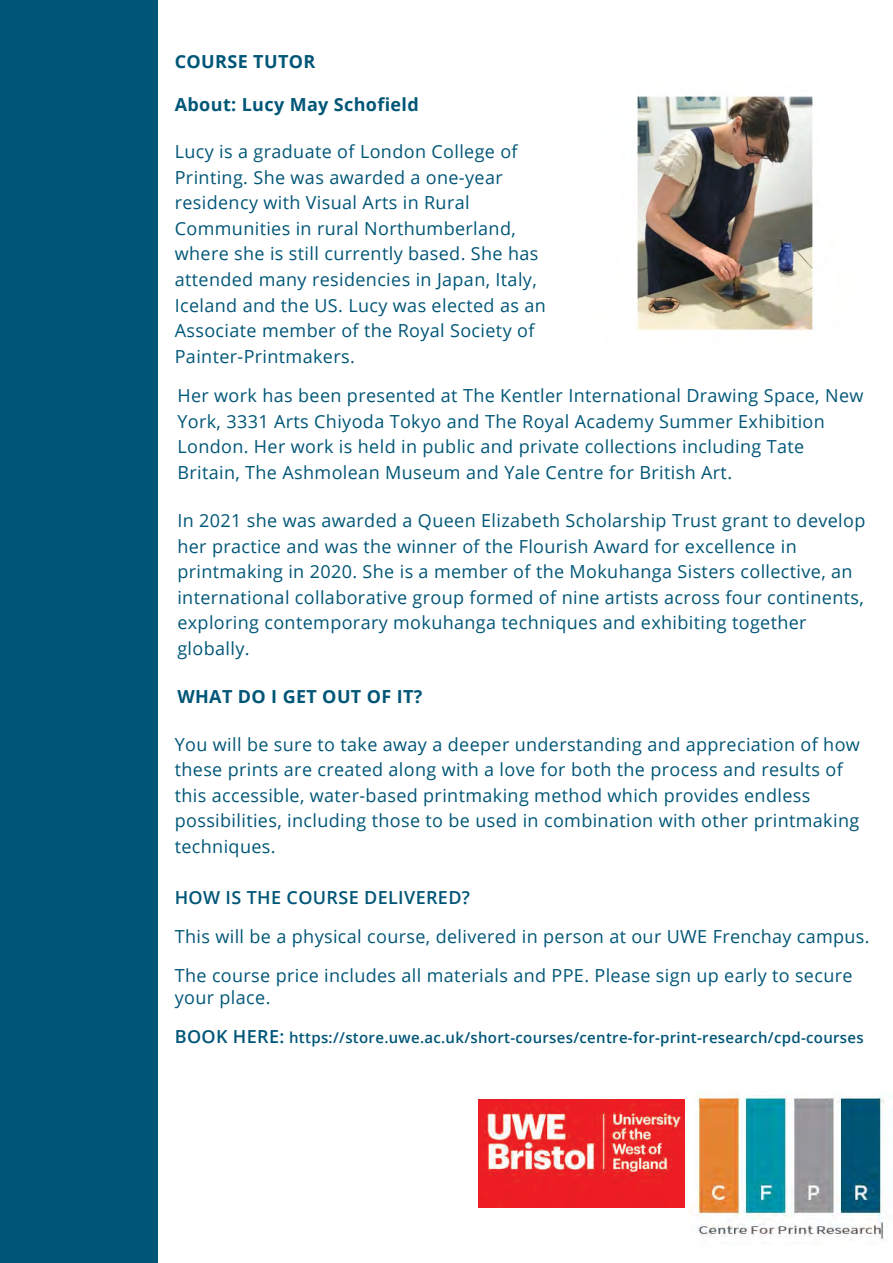
<style>
.page{position:relative;width:893px;height:1263px;background:#fff}
.page>*{position:absolute;margin:0;border:0;box-sizing:border-box;transform-origin:0 0}
.t1{font:18px/25.5px "Open Sans";letter-spacing:.02em;color:#005677}
.t2{font:700 18px "Open Sans";letter-spacing:.02em;color:#005677}
.t3{font:600 18px "Open Sans";letter-spacing:.02em;color:#005677}
.t4{font:600 15px "Open Sans";letter-spacing:.02em;color:#005677}
.s1{font-size:18px}
</style>
<div class="page">
<div style="left:0;top:0;width:157px;height:1263px;background:#005677"></div>
<img style="left:636px;top:95px;width:177px;height:236px">
<img style="left:478px;top:1099px;width:207px;height:109px">
<img style="left:697px;top:1091px;width:188px;height:150px">
<p class="t2" style="left:175px;top:49px;width:142px">COURSE TUTOR</p>
<p class="t2" style="left:175px;top:92px;width:246px">About: Lucy May Schofield</p>
<p class="t1" style="left:175px;top:138px;width:372px">Lucy is a graduate of London College of Printing. She was awarded a one-year residency with Visual Arts in Rural Communities in rural Northumberland, where she is still currently based. She has attended many residencies in Japan, Italy, Iceland and the US. Lucy was elected as an Associate member of the Royal Society of Painter-Printmakers.</p>
<p class="t1" style="left:177px;top:383px;width:688px">Her work has been presented at The Kentler International Drawing Space, New York, 3331 Arts Chiyoda Tokyo and The Royal Academy Summer Exhibition London. Her work is held in public and private collections including Tate Britain, The Ashmolean Museum and Yale Centre for British Art.</p>
<p class="t1" style="left:177px;top:507px;width:689px">In 2021 she was awarded a Queen Elizabeth Scholarship Trust grant to develop her practice and was the winner of the Flourish Award for excellence in printmaking in 2020. She is a member of the Mokuhanga Sisters collective, an international collaborative group formed of nine artists across four continents, exploring contemporary mokuhanga techniques and exhibiting together globally.</p>
<p class="t2" style="left:177px;top:684px;width:247px">WHAT DO I GET OUT OF IT?</p>
<p class="t1" style="left:175px;top:731px;width:687px">You will be sure to take away a deeper understanding and appreciation of how these prints are created along with a love for both the process and results of this accessible, water-based printmaking method which provides endless possibilities, including those to be used in combination with other printmaking techniques.</p>
<p class="t3" style="left:175px;top:885px;width:297px">HOW IS THE COURSE DELIVERED?</p>
<p class="t1" style="left:175px;top:917px;width:696px;line-height:39px">This will be a physical course, delivered in person at our UWE Frenchay campus.<br>The course price includes all materials and PPE. Please sign up early to secure</p>
<p class="t1" style="left:175px;top:984px;width:97px">your place.</p>
<p class="t4" style="left:175px;top:1027px;width:690px"><span class="s1">BOOK HERE:</span> https://store.uwe.ac.uk/short-courses/centre-for-print-research/cpd-courses</p>
</div>
